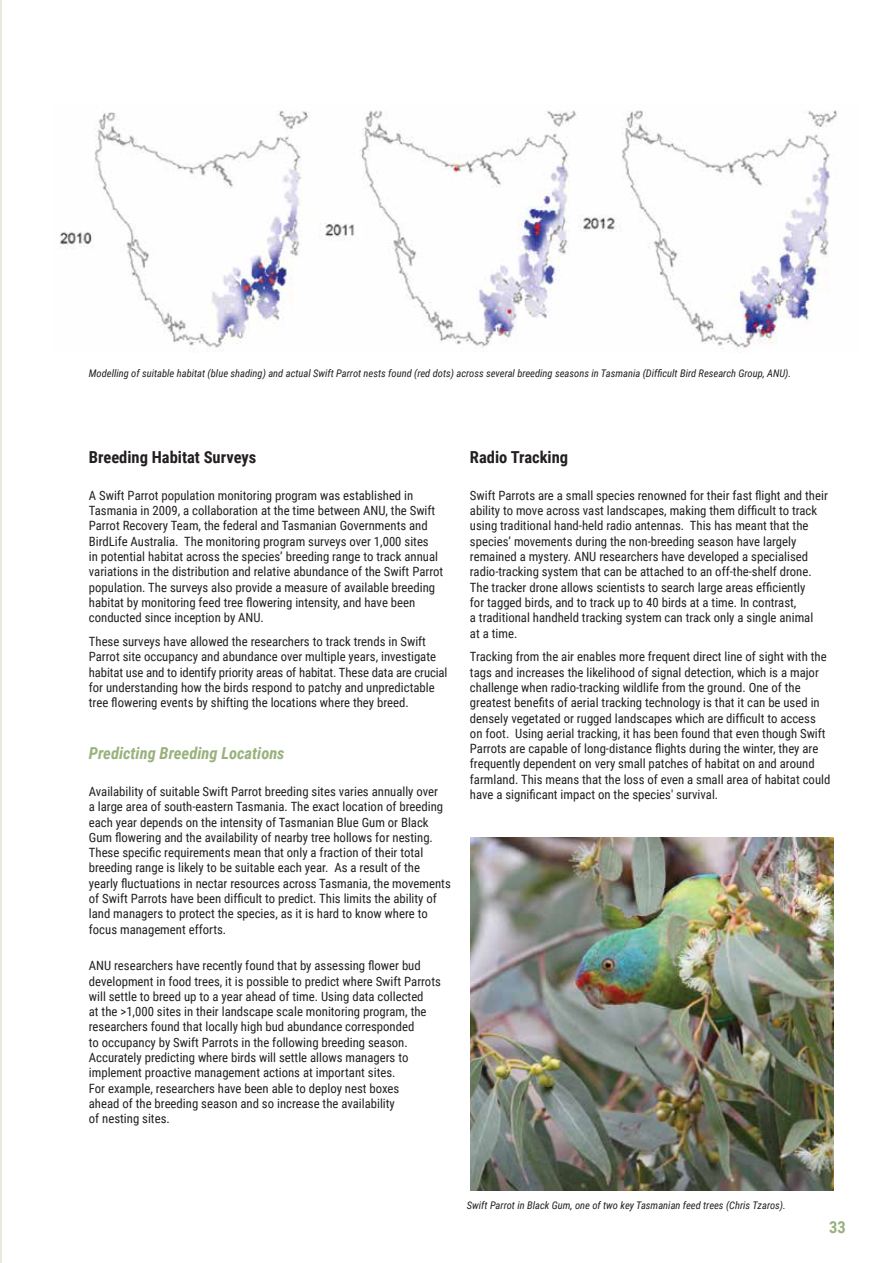
<style>
.page{position:relative;width:893px;height:1263px;background:#fff}
.page>*{position:absolute;margin:0;border:0;box-sizing:border-box;transform-origin:0 0}
.t1{font:700 16.5px "Roboto Condensed";color:#231f20}
.t2{font:italic 700 16.5px "Roboto Condensed";color:#99b27d}
.t3{font:700 16.5px "Roboto Condensed";color:#99b27d}
.t4{font:12.75px/15.3px "Roboto Condensed";color:#231f20}
.t5{font:italic 10.5px "Roboto Condensed";color:#231f20}
</style>
<div class="page">
<hr style="left:0;top:0;width:2px;height:1263px;background:#e7eadd">
<img style="left:59px;top:110px;width:779px;height:238px">
<img style="left:470px;top:838px;width:363px;height:353px">
<p class="t5" style="left:89px;top:365px;width:704px">Modelling of suitable habitat (blue shading) and actual Swift Parrot nests found (red dots) across several breeding seasons in Tasmania (Difficult Bird Research Group, ANU).</p>
<p class="t1" style="left:89px;top:446px;width:169px">Breeding Habitat Surveys</p>
<p class="t4" style="left:89px;top:487px;width:356px">A Swift Parrot population monitoring program was established in Tasmania in 2009, a collaboration at the time between ANU, the Swift Parrot Recovery Team, the federal and Tasmanian Governments and BirdLife Australia. The monitoring program surveys over 1,000 sites<br>in potential habitat across the species’ breeding range to track annual variations in the distribution and relative abundance of the Swift Parrot population. The surveys also provide a measure of available breeding habitat by monitoring feed tree flowering intensity, and have been conducted since inception by ANU.</p>
<p class="t4" style="left:89px;top:633px;width:360px">These surveys have allowed the researchers to track trends in Swift Parrot site occupancy and abundance over multiple years, investigate habitat use and to identify priority areas of habitat. These data are crucial for understanding how the birds respond to patchy and unpredictable tree flowering events by shifting the locations where they breed.</p>
<p class="t2" style="left:89px;top:742px;width:197px">Predicting Breeding Locations</p>
<p class="t4" style="left:89px;top:783px;width:363px">Availability of suitable Swift Parrot breeding sites varies annually over<br>a large area of south-eastern Tasmania. The exact location of breeding each year depends on the intensity of Tasmanian Blue Gum or Black Gum flowering and the availability of nearby tree hollows for nesting.<br>These specific requirements mean that only a fraction of their total breeding range is likely to be suitable each year. As a result of the yearly fluctuations in nectar resources across Tasmania, the movements of Swift Parrots have been difficult to predict. This limits the ability of land managers to protect the species, as it is hard to know where to focus management efforts.</p>
<p class="t4" style="left:89px;top:957px;width:354px">ANU researchers have recently found that by assessing flower bud development in food trees, it is possible to predict where Swift Parrots will settle to breed up to a year ahead of time. Using data collected<br>at the &gt;1,000 sites in their landscape scale monitoring program, the researchers found that locally high bud abundance corresponded<br>to occupancy by Swift Parrots in the following breeding season.<br>Accurately predicting where birds will settle allows managers to implement proactive management actions at important sites.<br>For example, researchers have been able to deploy nest boxes<br>ahead of the breeding season and so increase the availability<br>of nesting sites.</p>
<p class="t1" style="left:470px;top:446px;width:100px">Radio Tracking</p>
<p class="t4" style="left:470px;top:487px;width:359px">Swift Parrots are a small species renowned for their fast flight and their ability to move across vast landscapes, making them difficult to track using traditional hand-held radio antennas. This has meant that the species’ movements during the non-breeding season have largely remained a mystery. ANU researchers have developed a specialised radio-tracking system that can be attached to an off-the-shelf drone.<br>The tracker drone allows scientists to search large areas efficiently<br>for tagged birds, and to track up to 40 birds at a time. In contrast,<br>a traditional handheld tracking system can track only a single animal<br>at a time.</p>
<p class="t4" style="left:470px;top:649px;width:362px">Tracking from the air enables more frequent direct line of sight with the tags and increases the likelihood of signal detection, which is a major challenge when radio-tracking wildlife from the ground. One of the greatest benefits of aerial tracking technology is that it can be used in densely vegetated or rugged landscapes which are difficult to access on foot. Using aerial tracking, it has been found that even though Swift Parrots are capable of long-distance flights during the winter, they are frequently dependent on very small patches of habitat on and around farmland. This means that the loss of even a small area of habitat could have a significant impact on the species' survival.</p>
<p class="t5" style="left:467px;top:1197px;width:320px">Swift Parrot in Black Gum, one of two key Tasmanian feed trees (Chris Tzaros).</p>
<p class="t3" style="left:829px;top:1215px;width:18px">33</p>
</div>
